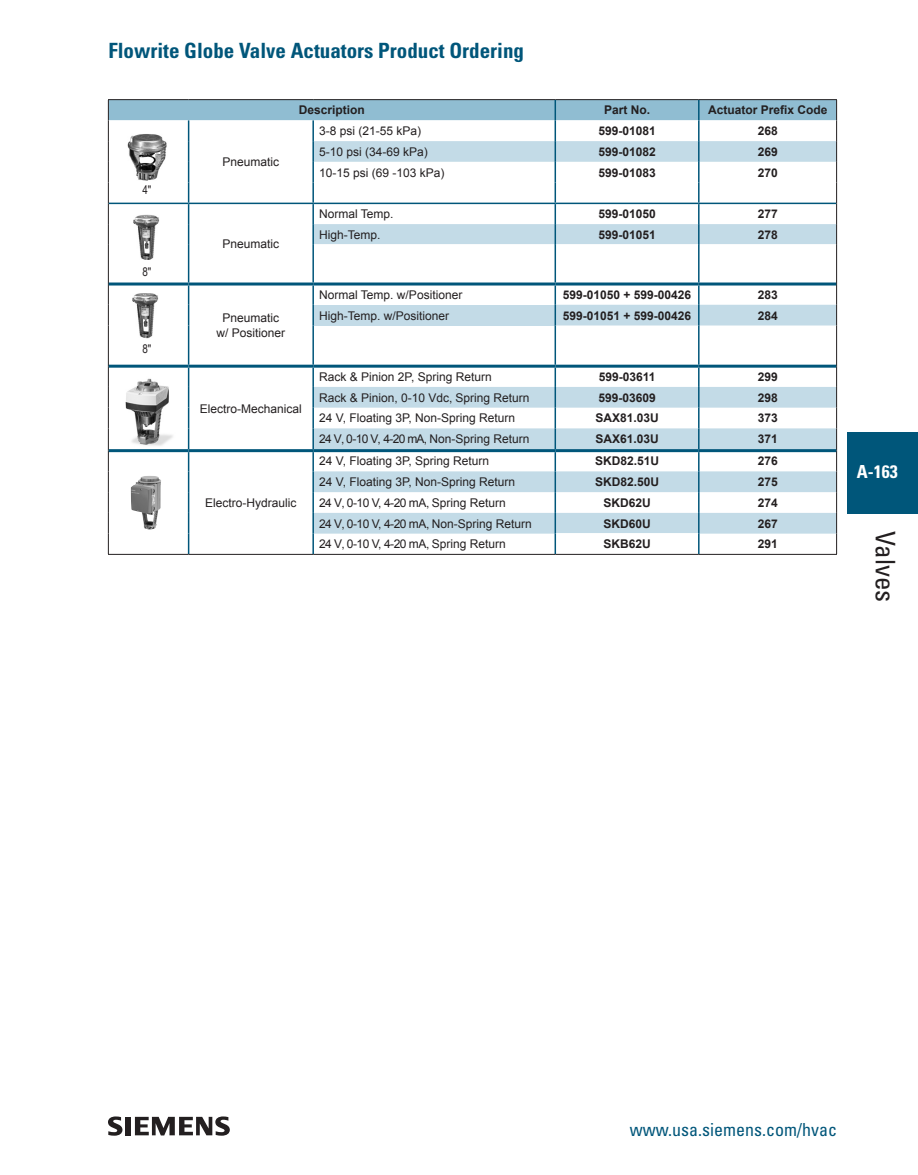
<style>
.page{position:relative;width:918px;height:1175px;background:#fff}
.page>*{position:absolute;margin:0;border:0;box-sizing:border-box;transform-origin:0 0}
.t1{font:condensed 27px "Univers";color:#231f20}
.Left_Tab{font:700 condensed 21px "Univers";color:#00567a}
.t2{font:condensed 18px "Univers";color:#00567a}
.t3{font:700 condensed 18px "Univers";color:#fff}
.chart_head_2{font:12px "Arial";color:#231f20}
.chart_head_2-2{font:700 12px "Arial";color:#231f20}
.CR_Chartheads{font:12px/15px "Arial";color:#231f20;text-align:center}
.Chart_head_1{font:700 12px "Arial";color:#231f20}
.chart_head_2-3{font:12px "Arial Narrow";color:#231f20}
</style>
<div class="page">
<svg style="left:108px;top:1116px;width:14px;height:19px"></svg>
<div style="left:125px;top:1116px;width:6px;height:19px;background:#231f20"></div>
<svg style="left:135px;top:1116px;width:95px;height:19px"></svg>
<div style="left:848px;top:432px;width:70px;height:81px;background:#00567a"></div>
<svg style="left:109px;top:245px;width:203px;height:309px"></svg>
<svg style="left:314px;top:246px;width:522px;height:308px"></svg>
<div style="left:313px;top:305px;width:242px;height:20px;background:#c3dbe7"></div>
<hr style="left:108px;top:554px;width:81px;height:1px;background:#231f20">
<hr style="left:556px;top:533px;width:142px;height:1px;background:#fff">
<hr style="left:108px;top:99px;width:81px;height:1px;background:#231f20">
<hr style="left:189px;top:99px;width:124px;height:1px;background:#231f20">
<hr style="left:313px;top:99px;width:242px;height:1px;background:#231f20">
<hr style="left:555px;top:99px;width:144px;height:1px;background:#231f20">
<hr style="left:699px;top:99px;width:138px;height:1px;background:#231f20">
<hr style="left:108px;top:245px;width:1px;height:39px;background:#231f20">
<hr style="left:836px;top:245px;width:1px;height:39px;background:#231f20">
<svg style="left:108px;top:284px;width:1px;height:41px"></svg>
<hr style="left:108px;top:325px;width:1px;height:41px;background:#231f20">
<svg style="left:836px;top:284px;width:1px;height:41px"></svg>
<hr style="left:836px;top:325px;width:1px;height:41px;background:#231f20">
<svg style="left:108px;top:366px;width:1px;height:188px"></svg>
<svg style="left:836px;top:366px;width:1px;height:188px"></svg>
<hr style="left:313px;top:554px;width:242px;height:1px;background:#231f20">
<hr style="left:555px;top:554px;width:144px;height:1px;background:#231f20">
<hr style="left:699px;top:554px;width:138px;height:1px;background:#231f20">
<hr style="left:188px;top:245px;width:1px;height:37px;background:#00567a">
<svg style="left:108px;top:100px;width:729px;height:145px"></svg>
<hr style="left:698px;top:224px;width:2px;height:21px;background:#00567a">
<hr style="left:312px;top:245px;width:2px;height:37px;background:#00567a">
<hr style="left:555px;top:245px;width:1px;height:37px;background:#00567a">
<hr style="left:698px;top:245px;width:2px;height:37px;background:#00567a">
<hr style="left:109px;top:282px;width:80px;height:3px;background:#00567a">
<svg style="left:188px;top:285px;width:1px;height:40px"></svg>
<hr style="left:188px;top:325px;width:1px;height:40px;background:#00567a">
<hr style="left:189px;top:282px;width:124px;height:3px;background:#00567a">
<hr style="left:312px;top:285px;width:2px;height:20px;background:#00567a">
<hr style="left:313px;top:282px;width:242px;height:3px;background:#00567a">
<hr style="left:555px;top:282px;width:144px;height:3px;background:#00567a">
<hr style="left:698px;top:285px;width:2px;height:20px;background:#00567a">
<hr style="left:699px;top:282px;width:137px;height:3px;background:#00567a">
<hr style="left:312px;top:305px;width:2px;height:20px;background:#00567a">
<svg style="left:555px;top:285px;width:1px;height:40px"></svg>
<hr style="left:698px;top:305px;width:2px;height:20px;background:#00567a">
<hr style="left:312px;top:325px;width:2px;height:40px;background:#00567a">
<hr style="left:555px;top:325px;width:1px;height:40px;background:#00567a">
<hr style="left:698px;top:325px;width:2px;height:40px;background:#00567a">
<hr style="left:109px;top:365px;width:80px;height:3px;background:#00567a">
<hr style="left:189px;top:365px;width:124px;height:3px;background:#00567a">
<svg style="left:312px;top:368px;width:2px;height:19px"></svg>
<hr style="left:313px;top:365px;width:242px;height:3px;background:#00567a">
<hr style="left:555px;top:365px;width:144px;height:3px;background:#00567a">
<svg style="left:698px;top:368px;width:2px;height:19px"></svg>
<hr style="left:699px;top:365px;width:137px;height:3px;background:#00567a">
<hr style="left:312px;top:387px;width:2px;height:20px;background:#00567a">
<hr style="left:698px;top:387px;width:2px;height:20px;background:#00567a">
<hr style="left:312px;top:407px;width:2px;height:21px;background:#00567a">
<hr style="left:698px;top:407px;width:2px;height:21px;background:#00567a">
<hr style="left:312px;top:428px;width:2px;height:21px;background:#00567a">
<hr style="left:698px;top:428px;width:2px;height:21px;background:#00567a">
<hr style="left:109px;top:449px;width:80px;height:3px;background:#00567a">
<svg style="left:188px;top:368px;width:1px;height:186px"></svg>
<hr style="left:189px;top:449px;width:124px;height:3px;background:#00567a">
<svg style="left:312px;top:452px;width:2px;height:19px"></svg>
<hr style="left:313px;top:449px;width:242px;height:3px;background:#00567a">
<hr style="left:555px;top:449px;width:144px;height:3px;background:#00567a">
<svg style="left:698px;top:452px;width:2px;height:19px"></svg>
<hr style="left:699px;top:449px;width:137px;height:3px;background:#00567a">
<hr style="left:189px;top:554px;width:124px;height:1px;background:#231f20">
<hr style="left:312px;top:471px;width:2px;height:21px;background:#00567a">
<hr style="left:698px;top:471px;width:2px;height:21px;background:#00567a">
<hr style="left:312px;top:492px;width:2px;height:21px;background:#00567a">
<hr style="left:698px;top:492px;width:2px;height:21px;background:#00567a">
<hr style="left:312px;top:513px;width:2px;height:20px;background:#00567a">
<hr style="left:698px;top:513px;width:2px;height:20px;background:#00567a">
<hr style="left:312px;top:533px;width:2px;height:21px;background:#00567a">
<svg style="left:555px;top:368px;width:1px;height:186px"></svg>
<hr style="left:698px;top:533px;width:2px;height:21px;background:#00567a">
<img style="left:127px;top:133px;width:40px;height:47px">
<img style="left:133px;top:215px;width:26px;height:45px">
<img style="left:132px;top:293px;width:26px;height:45px">
<img style="left:131px;top:476px;width:28px;height:53px">
<img style="left:119px;top:376px;width:58px;height:72px">
<p class="Left_Tab" style="left:108px;top:38px;width:417px">Flowrite Globe Valve Actuators Product Ordering</p>
<p class="chart_head_2-3" style="left:142px;top:181px;width:10px">4"</p>
<p class="chart_head_2-3" style="left:142px;top:263px;width:10px">8"</p>
<p class="chart_head_2-3" style="left:142px;top:340px;width:10px">8"</p>
<p class="CR_Chartheads" style="left:223px;top:155px;width:58px">Pneumatic</p>
<p class="CR_Chartheads" style="left:223px;top:236px;width:58px">Pneumatic</p>
<p class="chart_head_2-2" style="left:299px;top:102px;width:68px">Description</p>
<p class="Chart_head_1" style="left:604px;top:102px;width:48px">Part No.</p>
<p class="Chart_head_1" style="left:708px;top:102px;width:121px">Actuator Prefix Code</p>
<p class="chart_head_2" style="left:319px;top:123px;width:104px">3-8 psi (21-55 kPa)</p>
<p class="chart_head_2-2" style="left:598px;top:123px;width:59px">599-01081</p>
<p class="chart_head_2-2" style="left:758px;top:123px;width:22px">268</p>
<p class="chart_head_2" style="left:319px;top:144px;width:110px">5-10 psi (34-69 kPa)</p>
<p class="chart_head_2-2" style="left:598px;top:144px;width:59px">599-01082</p>
<p class="chart_head_2-2" style="left:758px;top:144px;width:22px">269</p>
<p class="chart_head_2" style="left:319px;top:164px;width:127px">10-15 psi (69 -103 kPa)</p>
<p class="chart_head_2-2" style="left:598px;top:164px;width:59px">599-01083</p>
<p class="chart_head_2-2" style="left:758px;top:164px;width:22px">270</p>
<p class="chart_head_2" style="left:319px;top:206px;width:76px">Normal Temp.</p>
<p class="chart_head_2-2" style="left:598px;top:206px;width:59px">599-01050</p>
<p class="chart_head_2-2" style="left:758px;top:206px;width:22px">277</p>
<p class="chart_head_2" style="left:319px;top:227px;width:63px">High-Temp.</p>
<p class="chart_head_2-2" style="left:598px;top:227px;width:59px">599-01051</p>
<p class="chart_head_2-2" style="left:758px;top:227px;width:22px">278</p>
<p class="CR_Chartheads" style="left:217px;top:310px;width:70px">Pneumatic w/ Positioner</p>
<p class="chart_head_2" style="left:319px;top:287px;width:145px">Normal Temp. w/Positioner</p>
<p class="chart_head_2-2" style="left:563px;top:287px;width:130px">599-01050 + 599-00426</p>
<p class="chart_head_2-2" style="left:758px;top:287px;width:22px">283</p>
<p class="chart_head_2" style="left:319px;top:307px;width:132px">High-Temp. w/Positioner</p>
<p class="chart_head_2-2" style="left:563px;top:307px;width:130px">599-01051 + 599-00426</p>
<p class="chart_head_2-2" style="left:758px;top:307px;width:22px">284</p>
<p class="CR_Chartheads" style="left:200px;top:401px;width:104px">Electro-Mechanical</p>
<p class="CR_Chartheads" style="left:205px;top:495px;width:93px">Electro-Hydraulic</p>
<p class="chart_head_2" style="left:319px;top:369px;width:174px">Rack &amp; Pinion 2P, Spring Return</p>
<p class="chart_head_2-2" style="left:599px;top:369px;width:58px">599-03611</p>
<p class="chart_head_2-2" style="left:758px;top:369px;width:22px">299</p>
<p class="chart_head_2" style="left:319px;top:389px;width:212px">Rack &amp; Pinion, 0-10 Vdc, Spring Return</p>
<p class="chart_head_2-2" style="left:598px;top:389px;width:59px">599-03609</p>
<p class="chart_head_2-2" style="left:758px;top:389px;width:22px">298</p>
<p class="chart_head_2" style="left:319px;top:410px;width:198px">24 V, Floating 3P, Non-Spring Return</p>
<p class="chart_head_2-2" style="left:595px;top:410px;width:65px">SAX81.03U</p>
<p class="chart_head_2-2" style="left:758px;top:410px;width:22px">373</p>
<p class="chart_head_2" style="left:319px;top:431px;width:212px">24 V, 0-10 V, 4-20 mA, Non-Spring Return</p>
<p class="chart_head_2-2" style="left:595px;top:431px;width:65px">SAX61.03U</p>
<p class="chart_head_2-2" style="left:758px;top:431px;width:22px">371</p>
<p class="chart_head_2" style="left:319px;top:453px;width:172px">24 V, Floating 3P, Spring Return</p>
<p class="chart_head_2-2" style="left:595px;top:453px;width:66px">SKD82.51U</p>
<p class="chart_head_2-2" style="left:758px;top:453px;width:22px">276</p>
<p class="chart_head_2" style="left:319px;top:474px;width:198px">24 V, Floating 3P, Non-Spring Return</p>
<p class="chart_head_2-2" style="left:595px;top:474px;width:66px">SKD82.50U</p>
<p class="chart_head_2-2" style="left:758px;top:474px;width:22px">275</p>
<p class="chart_head_2" style="left:319px;top:495px;width:188px">24 V, 0-10 V, 4-20 mA, Spring Return</p>
<p class="chart_head_2-2" style="left:603px;top:495px;width:49px">SKD62U</p>
<p class="chart_head_2-2" style="left:758px;top:495px;width:22px">274</p>
<p class="chart_head_2" style="left:319px;top:515px;width:214px">24 V, 0-10 V, 4-20 mA, Non-Spring Return</p>
<p class="chart_head_2-2" style="left:603px;top:515px;width:49px">SKD60U</p>
<p class="chart_head_2-2" style="left:758px;top:515px;width:22px">267</p>
<p class="chart_head_2" style="left:319px;top:536px;width:188px">24 V, 0-10 V, 4-20 mA, Spring Return</p>
<p class="chart_head_2-2" style="left:603px;top:536px;width:49px">SKB62U</p>
<p class="chart_head_2-2" style="left:758px;top:536px;width:22px">291</p>
<h3 class="t3" style="left:857px;top:461px;width:42px">A-163</h3>
<h1 class="t1" style="left:902px;top:531px;width:72px;rotate:90deg">Valves</h1>
<h3 class="t2" style="left:630px;top:1117px;width:209px">www.usa.siemens.com/hvac</h3>
</div>
